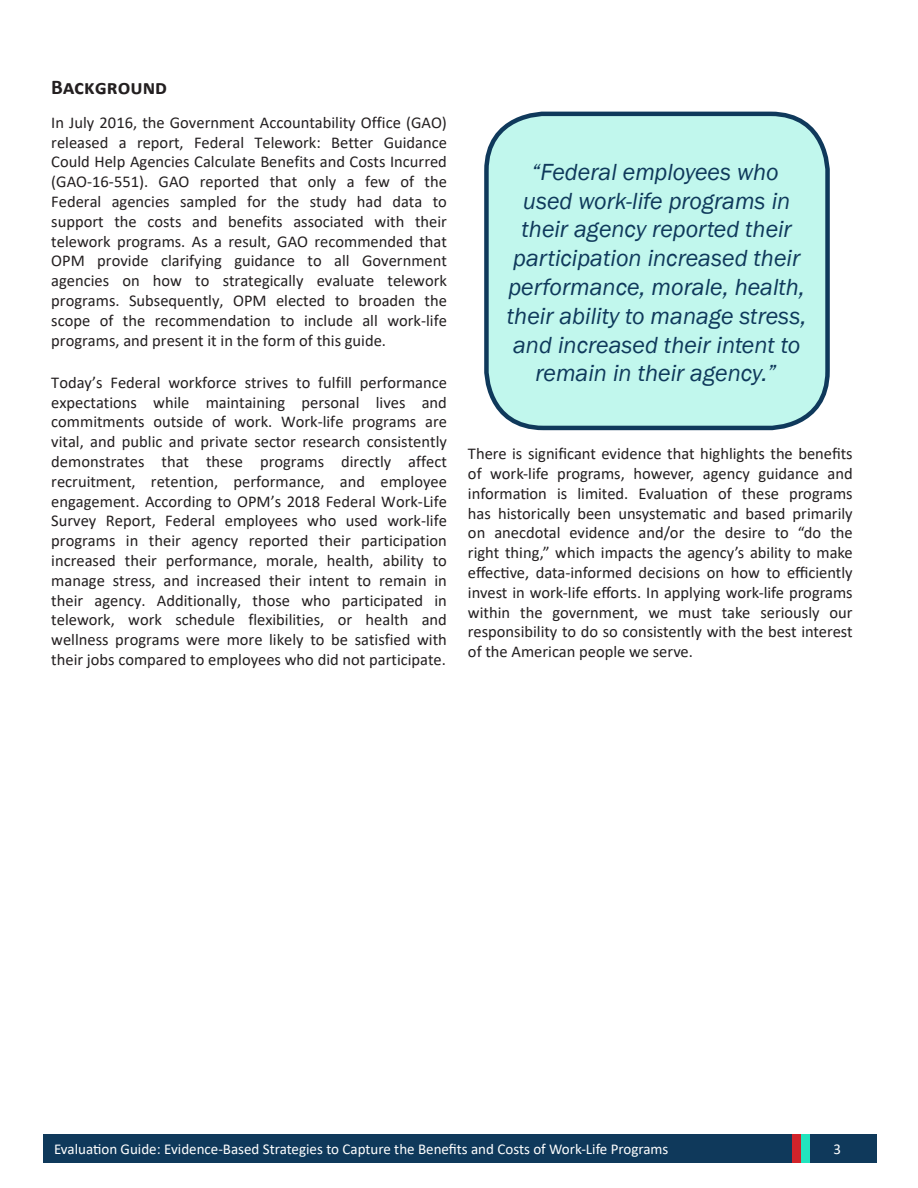
<style>
.page{position:relative;width:918px;height:1188px;background:#fff}
.page>*{position:absolute;margin:0;border:0;box-sizing:border-box;transform-origin:0 0}
.t1{font:italic 24px/28.8px "Franklin Gothic";color:#0f395b;text-align:center}
.t2{font:700 21px "Calibri";color:#231f20}
.t3{font:16.5px/19.8px "Calibri";color:#231f20;text-align:justify}
.t4{font:15px "Calibri";color:#fff}
</style>
<div class="page">
<div style="left:43px;top:1134px;width:833px;height:29px;background:#0f395b"></div>
<div style="left:801px;top:1134px;width:9px;height:29px;background:#22e4be"></div>
<div style="left:792px;top:1134px;width:9px;height:29px;background:#d1232a"></div>
<div style="left:486px;top:114px;width:342px;height:314px;background:#c1f7ed;border-radius:57px"></div>
<div style="left:484px;top:112px;width:346px;height:318px;border:4px solid #0f395b;border-radius:57px"></div>
<h2 class="t2" style="left:51px;top:73px;width:118px">Background</h2>
<p class="t3" style="left:51px;top:112px;width:397px">In July 2016, the Government Accountability Office (GAO) released a report, Federal Telework: Better Guidance Could Help Agencies Calculate Benefits and Costs Incurred (GAO-16-551). GAO reported that only a few of the Federal agencies sampled for the study had data to support the costs and benefits associated with their telework programs. As a result, GAO recommended that OPM provide clarifying guidance to all Government agencies on how to strategically evaluate telework programs. Subsequently, OPM elected to broaden the scope of the recommendation to include all work-life programs, and present it in the form of this guide.</p>
<p class="t3" style="left:51px;top:372px;width:397px">Today’s Federal workforce strives to fulfill performance expectations while maintaining personal lives and commitments outside of work. Work-life programs are vital, and public and private sector research consistently demonstrates that these programs directly affect recruitment, retention, performance, and employee engagement. According to OPM’s 2018 Federal Work-Life Survey Report, Federal employees who used work-life programs in their agency reported their participation increased their performance, morale, health, ability to manage stress, and increased their intent to remain in their agency. Additionally, those who participated in telework, work schedule flexibilities, or health and wellness programs were more likely to be satisfied with their jobs compared to employees who did not participate.</p>
<p class="t1" style="left:507px;top:158px;width:301px">“Federal employees who used work-life programs in their agency reported their participation increased their performance, morale, health, their ability to manage stress, and increased their intent to remain in their agency.”</p>
<p class="t3" style="left:468px;top:443px;width:386px">There is significant evidence that highlights the benefits of work-life programs, however, agency guidance and information is limited. Evaluation of these programs has historically been unsystematic and based primarily on anecdotal evidence and/or the desire to “do the right thing,” which impacts the agency’s ability to make effective, data-informed decisions on how to efficiently invest in work-life efforts. In applying work-life programs within the government, we must take seriously our responsibility to do so consistently with the best interest of the American people we serve.</p>
<p class="t4" style="left:54px;top:1139px;width:616px">Evaluation Guide: Evidence-Based Strategies to Capture the Benefits and Costs of Work-Life Programs</p>
<p class="t4" style="left:833px;top:1139px;width:9px">3</p>
</div>
